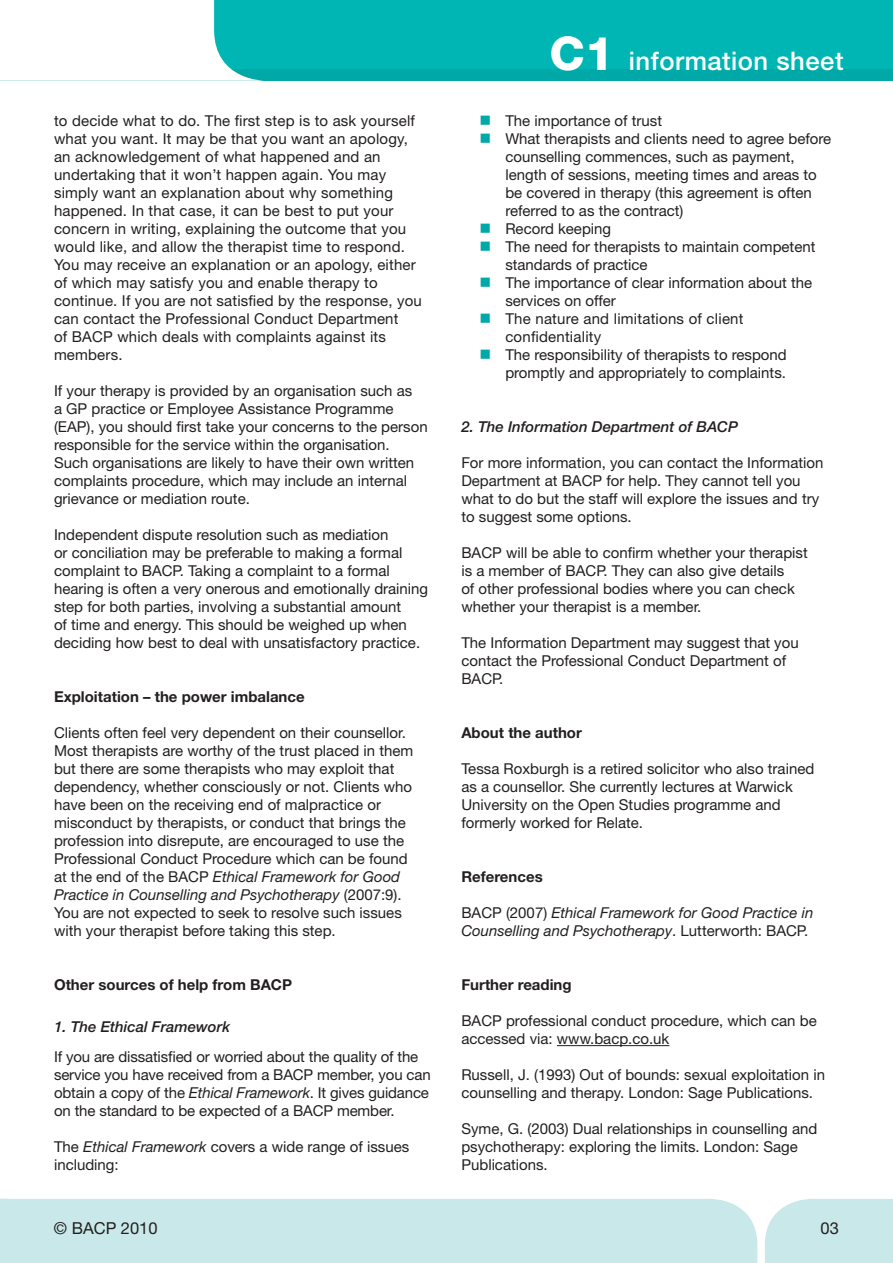
<style>
.page{position:relative;width:893px;height:1263px;background:#fff}
.page>*{position:absolute;margin:0;border:0;box-sizing:border-box;transform-origin:0 0}
.t1{font:500 25.65px "Helvetica Neue LT Std";letter-spacing:.02em;color:#fff}
.t2{font:16.5px "Helvetica Neue LT Std";color:#231f20}
.t3{font:15px/18px "Helvetica Neue LT Std";color:#231f20}
.t4{font:700 15px "Helvetica Neue LT Std";color:#231f20}
.t5{font:italic 15px/18px "Helvetica Neue LT Std";color:#231f20}
.t6{font:italic 500 15px "Helvetica Neue LT Std";color:#231f20}
.s1{font-style:italic}
.s2{font-weight:800;font-size:46.5px}
.s3{color:#00a9a7}
.s4{font-style:normal}
</style>
<div class="page">
<div style="left:765px;top:1199px;width:128px;height:64px;background:#c9e8e9"></div>
<div style="left:0;top:1199px;width:757px;height:64px;background:#c9e8e9"></div>
<div style="left:0;top:0;width:893px;height:81px;background:#00b6b4"></div>
<div style="left:0;top:70px;width:893px;height:11px;background:#00a9a7"></div>
<svg style="left:0;top:0;width:265px;height:81px"></svg>
<hr style="left:557px;top:1045px;width:112px;height:1px;background:#231f20">
<p class="t3" style="left:54px;top:111px;width:369px">to decide what to do. The first step is to ask yourself what you want. It may be that you want an apology, an acknowledgement of what happened and an undertaking that it won’t happen again. You may simply want an explanation about why something happened. In that case, it can be best to put your concern in writing, explaining the outcome that you would like, and allow the therapist time to respond.<br>You may receive an explanation or an apology, either of which may satisfy you and enable therapy to continue. If you are not satisfied by the response, you can contact the Professional Conduct Department<br>of BACP which deals with complaints against its members.</p>
<p class="t3" style="left:54px;top:381px;width:375px">If your therapy is provided by an organisation such as<br>a GP practice or Employee Assistance Programme (EAP), you should first take your concerns to the person responsible for the service within the organisation.<br>Such organisations are likely to have their own written complaints procedure, which may include an internal grievance or mediation route.</p>
<p class="t3" style="left:54px;top:525px;width:376px">Independent dispute resolution such as mediation<br>or conciliation may be preferable to making a formal complaint to BACP. Taking a complaint to a formal hearing is often a very onerous and emotionally draining step for both parties, involving a substantial amount<br>of time and energy. This should be weighed up when deciding how best to deal with unsatisfactory practice.</p>
<p class="t4" style="left:54px;top:687px;width:252px">Exploitation – the power imbalance</p>
<p class="t3" style="left:54px;top:723px;width:361px">Clients often feel very dependent on their counsellor.<br>Most therapists are worthy of the trust placed in them but there are some therapists who may exploit that dependency, whether consciously or not. Clients who have been on the receiving end of malpractice or misconduct by therapists, or conduct that brings the profession into disrepute, are encouraged to use the Professional Conduct Procedure which can be found at the end of the BACP <span class="s1">Ethical Framework for Good Practice in Counselling and Psychotherapy</span> (2007:9).<br>You are not expected to seek to resolve such issues with your therapist before taking this step.</p>
<p class="t4" style="left:54px;top:975px;width:240px">Other sources of help from BACP</p>
<p class="t6" style="left:54px;top:1017px;width:178px">1. The Ethical Framework</p>
<p class="t3" style="left:54px;top:1047px;width:378px">If you are dissatisfied or worried about the quality of the service you have received from a BACP member, you can obtain a copy of the <span class="s1">Ethical Framework</span>. It gives guidance on the standard to be expected of a BACP member.</p>
<p class="t3" style="left:54px;top:1137px;width:357px">The <span class="s1">Ethical Framework</span> covers a wide range of issues including:</p>
<h1 class="t1" style="left:550px;top:45px;width:295px"><span class="s2">C1</span> information sheet</h1>
<p class="t3" style="left:480px;top:111px;width:184px"><span class="s3">■</span> The importance of trust</p>
<p class="t3" style="left:505px;top:129px;width:327px;text-indent:-26px"><span class="s3">■</span> What therapists and clients need to agree before counselling commences, such as payment, length of sessions, meeting times and areas to be covered in therapy (this agreement is often referred to as the contract)</p>
<p class="t3" style="left:480px;top:219px;width:133px"><span class="s3">■</span> Record keeping</p>
<p class="t3" style="left:505px;top:237px;width:312px;text-indent:-26px"><span class="s3">■</span> The need for therapists to maintain competent standards of practice</p>
<p class="t3" style="left:505px;top:273px;width:308px;text-indent:-26px"><span class="s3">■</span> The importance of clear information about the services on offer</p>
<p class="t3" style="left:505px;top:309px;width:240px;text-indent:-26px"><span class="s3">■</span> The nature and limitations of client confidentiality</p>
<p class="t3" style="left:480px;top:345px;width:309px;text-align:right"><span class="s3">■</span> The responsibility of therapists to respond promptly and appropriately to complaints.</p>
<p class="t6" style="left:461px;top:418px;width:278px">2. The Information Department of BACP</p>
<p class="t3" style="left:461px;top:453px;width:364px">For more information, you can contact the Information Department at BACP for help. They cannot tell you what to do but the staff will explore the issues and try to suggest some options.</p>
<p class="t3" style="left:461px;top:543px;width:348px">BACP will be able to confirm whether your therapist is a member of BACP. They can also give details<br>of other professional bodies where you can check whether your therapist is a member.</p>
<p class="t3" style="left:461px;top:633px;width:339px">The Information Department may suggest that you contact the Professional Conduct Department of<br>BACP.</p>
<p class="t4" style="left:461px;top:723px;width:122px">About the author</p>
<p class="t3" style="left:461px;top:759px;width:354px">Tessa Roxburgh is a retired solicitor who also trained as a counsellor. She currently lectures at Warwick University on the Open Studies programme and formerly worked for Relate.</p>
<p class="t4" style="left:461px;top:867px;width:83px">References</p>
<p class="t5" style="left:461px;top:903px;width:353px"><span class="s4">BACP (2007)</span> Ethical Framework for Good Practice in<br>Counselling and Psychotherapy<span class="s4">. Lutterworth: BACP.</span></p>
<p class="t4" style="left:461px;top:975px;width:112px">Further reading</p>
<p class="t3" style="left:461px;top:1011px;width:357px">BACP professional conduct procedure, which can be accessed via: www.bacp.co.uk</p>
<p class="t3" style="left:461px;top:1065px;width:365px">Russell, J. (1993) Out of bounds: sexual exploitation in counselling and therapy. London: Sage Publications.</p>
<p class="t3" style="left:461px;top:1119px;width:357px">Syme, G. (2003) Dual relationships in counselling and psychotherapy: exploring the limits. London: Sage<br>Publications.</p>
<p class="t2" style="left:54px;top:1218px;width:105px">© BACP 2010</p>
<p class="t2" style="left:821px;top:1218px;width:20px">03</p>
</div>
